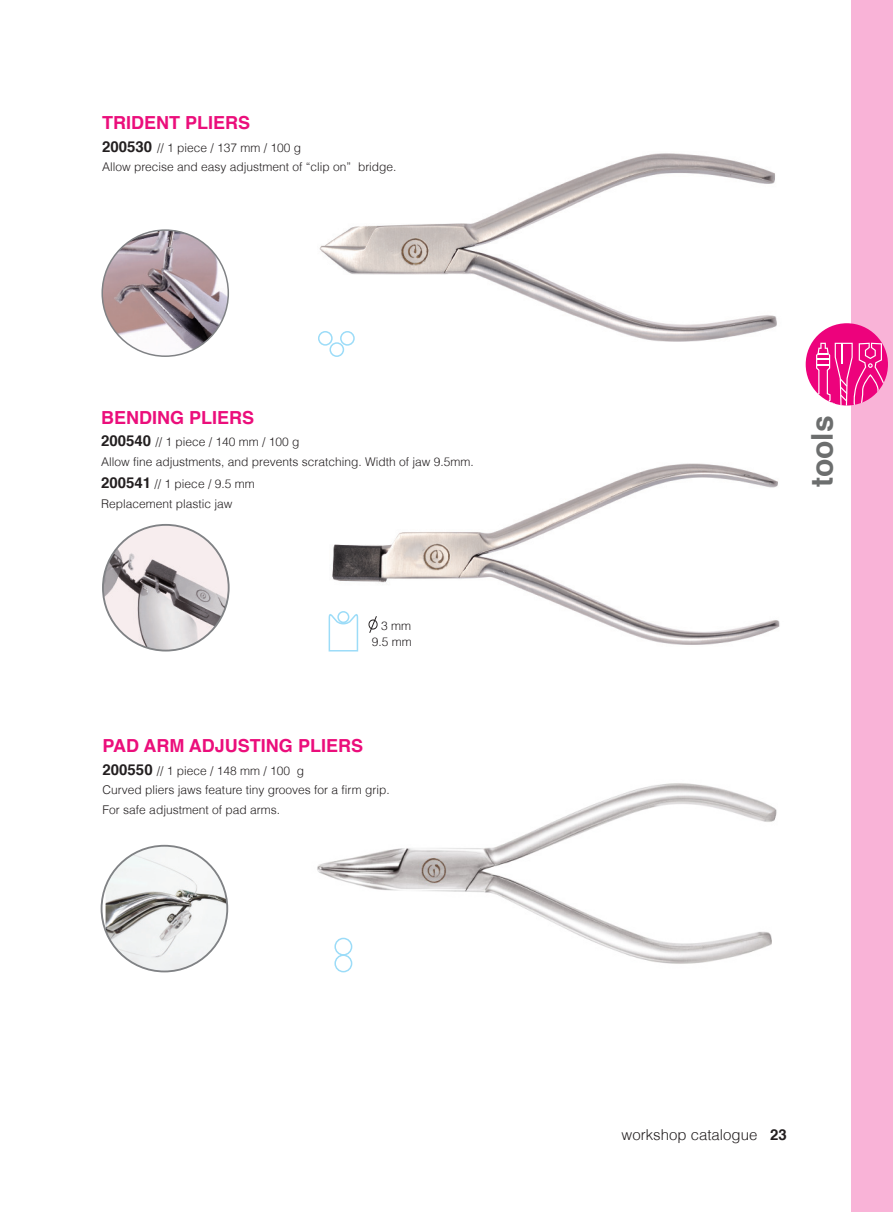
<style>
.page{position:relative;width:893px;height:1212px;background:#fff}
.page>*{position:absolute;margin:0;border:0;box-sizing:border-box;transform-origin:0 0}
.t1{font:700 30px "Helvetica";color:#6c6e6e}
.t2{font:700 18px "Helvetica";color:#eb0e7b}
.t3{font:300 15px "Helvetica";color:#231f20}
.t4{font:300 12px "Helvetica";color:#231f20}
.s1{font-weight:700;font-size:15px}
.s2{font-weight:700}
</style>
<div class="page">
<div style="left:851px;top:0;width:42px;height:1212px;background:#f9b3d7"></div>
<div style="left:806px;top:323px;width:82px;height:82px;background:#ed027c;border-radius:50%"></div>
<svg style="left:810px;top:343px;width:78px;height:62px"></svg>
<img style="left:319px;top:153px;width:458px;height:189px">
<svg style="left:318px;top:330px;width:37px;height:27px"></svg>
<img style="left:102px;top:230px;width:126px;height:126px;border-radius:63px">
<img style="left:332px;top:463px;width:448px;height:182px">
<img style="left:317px;top:783px;width:460px;height:181px">
<svg style="left:334px;top:937px;width:19px;height:36px"></svg>
<img style="left:106px;top:846px;width:121px;height:125px">
<svg style="left:328px;top:610px;width:31px;height:42px"></svg>
<svg style="left:368px;top:616px;width:10px;height:17px"></svg>
<img style="left:103px;top:525px;width:126px;height:125px;border-radius:63px">
<p class="t2" style="left:102px;top:108px;width:150px">TRIDENT PLIERS</p>
<p class="t4" style="left:102px;top:140px;width:201px"><span class="s1">200530</span> // 1 piece / 137 mm / 100 g</p>
<p class="t4" style="left:102px;top:159px;width:296px">Allow precise and easy adjustment of “clip on” bridge.</p>
<p class="t2" style="left:101px;top:403px;width:155px">BENDING PLIERS</p>
<p class="t4" style="left:101px;top:434px;width:200px"><span class="s1">200540</span> // 1 piece / 140 mm / 100 g</p>
<p class="t4" style="left:101px;top:454px;width:374px">Allow fine adjustments, and prevents scratching. Width of jaw 9.5mm.</p>
<p class="t4" style="left:101px;top:476px;width:155px"><span class="s1">200541</span> // 1 piece / 9.5 mm</p>
<p class="t4" style="left:101px;top:496px;width:133px">Replacement plastic jaw</p>
<p class="t4" style="left:381px;top:618px;width:32px">3 mm</p>
<p class="t4" style="left:372px;top:634px;width:42px">9.5 mm</p>
<p class="t2" style="left:103px;top:732px;width:262px">PAD ARM ADJUSTING PLIERS</p>
<p class="t4" style="left:103px;top:763px;width:203px"><span class="s1">200550</span> // 1 piece / 148 mm / 100 g</p>
<p class="t4" style="left:103px;top:783px;width:289px">Curved pliers jaws feature tiny grooves for a firm grip.</p>
<p class="t4" style="left:103px;top:802px;width:179px">For safe adjustment of pad arms.</p>
<h1 class="t1" style="left:798px;top:487px;width:73px;rotate:-90deg">tools</h1>
<p class="t3" style="left:622px;top:1125px;width:167px">workshop catalogue <span class="s2">23</span></p>
</div>
